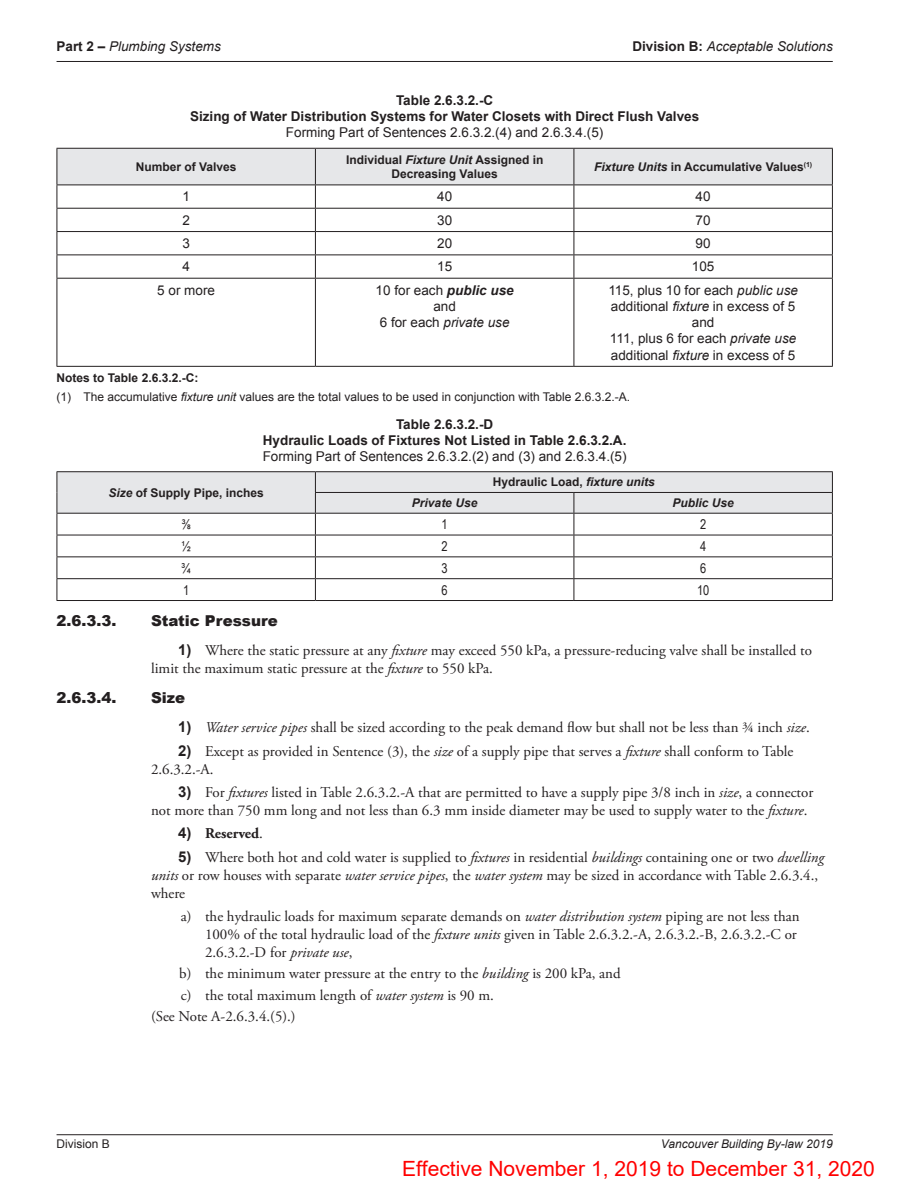
<style>
.page{position:relative;width:918px;height:1188px;background:#fff}
.page>*{position:absolute;margin:0;border:0;box-sizing:border-box;transform-origin:0 0}
.t1{font:21px "Arial";color:#f00}
.t2{font:15px/18px "Adobe Garamond Pro";color:#231f20}
.t3{font:900 15px "Arial";color:#231f20}
.t4{font:700 15px "Adobe Garamond Pro";color:#231f20}
.t5{font:13.5px/16.2px "Arial";color:#231f20;text-align:center}
.t6{font:700 13.5px/16.2px "Arial";color:#231f20;text-align:center}
.t7{font:italic 13.5px "Arial";color:#231f20}
.t8{font:13.5px "Arial Narrow";color:#231f20}
.t9{font:700 12px/14.4px "Arial";color:#231f20;text-align:center}
.t10{font:12px/19.5px "Arial";color:#231f20}
.t11{font:italic 12px "Arial";color:#231f20}
.t12{font:italic 700 12px "Arial";color:#231f20}
.s1{font-weight:700;font-style:normal}
.s2{font-style:italic}
.s3{font-weight:700;font-style:italic}
.s4{font-weight:700}
.s5{font-family:"Arial";font-weight:700}
.s6{font-family:"Arial"}
.s7{font-weight:400}
</style>
<div class="page">
<hr style="left:57px;top:61px;width:776px;height:1px;background:#231f20">
<hr style="left:57px;top:1134px;width:776px;height:1px;background:#231f20">
<hr style="left:57px;top:278px;width:258px;height:1px;background:#231f20">
<hr style="left:315px;top:278px;width:259px;height:1px;background:#231f20">
<hr style="left:574px;top:278px;width:259px;height:1px;background:#231f20">
<hr style="left:57px;top:366px;width:258px;height:1px;background:#231f20">
<hr style="left:315px;top:366px;width:259px;height:1px;background:#231f20">
<hr style="left:574px;top:366px;width:259px;height:1px;background:#231f20">
<hr style="left:57px;top:279px;width:1px;height:87px;background:#231f20">
<svg style="left:57px;top:148px;width:776px;height:130px"></svg>
<hr style="left:315px;top:279px;width:1px;height:87px;background:#231f20">
<hr style="left:574px;top:279px;width:1px;height:87px;background:#231f20">
<hr style="left:832px;top:279px;width:1px;height:87px;background:#231f20">
<hr style="left:57px;top:471px;width:258px;height:1px;background:#231f20">
<hr style="left:315px;top:471px;width:259px;height:1px;background:#231f20">
<hr style="left:574px;top:471px;width:259px;height:1px;background:#231f20">
<hr style="left:57px;top:600px;width:258px;height:1px;background:#231f20">
<hr style="left:315px;top:600px;width:259px;height:1px;background:#231f20">
<hr style="left:574px;top:600px;width:259px;height:1px;background:#231f20">
<svg style="left:57px;top:472px;width:776px;height:128px"></svg>
<p class="t7" style="left:57px;top:38px;width:166px"><span class="s1">Part 2 –</span> Plumbing Systems</p>
<p class="t7" style="left:632px;top:38px;width:202px"><span class="s1">Division B:</span> Acceptable Solutions</p>
<p class="t6" style="left:190px;top:93px;width:511px">Table 2.6.3.2.-C<br>Sizing of Water Distribution Systems for Water Closets with Direct Flush Valves</p>
<p class="t5" style="left:286px;top:125px;width:319px">Forming Part of Sentences 2.6.3.2.(4) and 2.6.3.4.(5)</p>
<p class="t9" style="left:136px;top:160px;width:102px">Number of Valves</p>
<p class="t9" style="left:346px;top:153px;width:199px">Individual <span class="s2">Fixture Unit</span> Assigned in<br>Decreasing Values</p>
<p class="t9" style="left:594px;top:160px;width:220px"><span class="s2">Fixture Units</span> in Accumulative Values<sup>(1)</sup></p>
<p class="t5" style="left:182px;top:189px;width:9px">1</p>
<p class="t5" style="left:437px;top:189px;width:17px">40</p>
<p class="t5" style="left:696px;top:189px;width:17px">40</p>
<p class="t5" style="left:182px;top:212px;width:9px">2</p>
<p class="t5" style="left:437px;top:212px;width:17px">30</p>
<p class="t5" style="left:696px;top:212px;width:17px">70</p>
<p class="t5" style="left:182px;top:235px;width:9px">3</p>
<p class="t5" style="left:437px;top:235px;width:17px">20</p>
<p class="t5" style="left:696px;top:235px;width:17px">90</p>
<p class="t5" style="left:182px;top:259px;width:9px">4</p>
<p class="t5" style="left:437px;top:259px;width:17px">15</p>
<p class="t5" style="left:692px;top:259px;width:24px">105</p>
<p class="t5" style="left:157px;top:282px;width:59px">5 or more</p>
<p class="t5" style="left:376px;top:282px;width:140px">10 for each <span class="s3">public use </span>and<br>6 for each <span class="s2">private use</span></p>
<p class="t5" style="left:608px;top:282px;width:191px">115, plus 10 for each <span class="s2">public use </span>additional <span class="s2">fixture</span> in excess of 5 and<br>111, plus 6 for each <span class="s2">private use </span>additional <span class="s2">fixture</span> in excess of 5</p>
<p class="t10" style="left:57px;top:368px;width:575px"><span class="s4">Notes to Table 2.6.3.2.-C:<br></span>(1) The accumulative <span class="s2">fixture unit</span> values are the total values to be used in conjunction with Table 2.6.3.2.-A.</p>
<p class="t6" style="left:263px;top:416px;width:365px">Table 2.6.3.2.-D<br>Hydraulic Loads of Fixtures Not Listed in Table 2.6.3.2.A.</p>
<p class="t5" style="left:263px;top:448px;width:365px">Forming Part of Sentences 2.6.3.2.(2) and (3) and 2.6.3.4.(5)</p>
<p class="t9" style="left:108px;top:486px;width:157px"><span class="s2">Size</span> of Supply Pipe, inches</p>
<p class="t9" style="left:493px;top:475px;width:164px">Hydraulic Load, <span class="s2">fixture units</span></p>
<p class="t12" style="left:412px;top:495px;width:67px">Private Use</p>
<p class="t12" style="left:672px;top:495px;width:63px">Public Use</p>
<p class="t8" style="left:182px;top:514px;width:11px">⅜</p>
<p class="t8" style="left:442px;top:514px;width:8px">1</p>
<p class="t8" style="left:700px;top:514px;width:8px">2</p>
<p class="t8" style="left:182px;top:536px;width:11px">½</p>
<p class="t8" style="left:442px;top:536px;width:8px">2</p>
<p class="t8" style="left:700px;top:536px;width:8px">4</p>
<p class="t8" style="left:182px;top:558px;width:11px">¾</p>
<p class="t8" style="left:442px;top:558px;width:8px">3</p>
<p class="t8" style="left:700px;top:558px;width:8px">6</p>
<p class="t8" style="left:183px;top:580px;width:8px">1</p>
<p class="t8" style="left:442px;top:580px;width:8px">6</p>
<p class="t8" style="left:697px;top:580px;width:14px">10</p>
<p class="t3" style="left:57px;top:610px;width:62px">2.6.3.3.</p>
<p class="t3" style="left:151px;top:610px;width:128px">Static Pressure</p>
<p class="t2" style="left:151px;top:642px;width:662px;text-indent:27px"><span class="s5">1)</span> Where the static pressure at any <span class="s2">fixture</span> may exceed 550 kPa, a pressure-reducing valve shall be installed to limit the maximum static pressure at the <span class="s2">fixture</span> to 550 kPa.</p>
<p class="t3" style="left:57px;top:687px;width:62px">2.6.3.4.</p>
<p class="t3" style="left:151px;top:687px;width:36px">Size</p>
<p class="t2" style="left:178px;top:719px;width:633px"><span class="s5">1)</span> <span class="s2">Water service pipes</span> shall be sized according to the peak demand flow but shall not be less than ¾ inch <span class="s2">size</span>.</p>
<p class="t2" style="left:151px;top:742px;width:644px;text-indent:27px"><span class="s5">2)</span> Except as provided in Sentence (3), the <span class="s2">size</span> of a supply pipe that serves a <span class="s2">fixture</span> shall conform to Table<br>2.6.3.2.-A.</p>
<p class="t2" style="left:151px;top:784px;width:664px;text-indent:27px"><span class="s5">3)</span> For <span class="s2">fixtures</span> listed in Table 2.6.3.2.-A that are permitted to have a supply pipe 3/8 inch in <span class="s2">size</span>, a connector not more than 750 mm long and not less than 6.3 mm inside diameter may be used to supply water to the <span class="s2">fixture</span>.</p>
<p class="t4" style="left:178px;top:825px;width:86px"><span class="s6">4)</span> Reserved<span class="s7">.</span></p>
<p class="t2" style="left:151px;top:849px;width:675px;text-indent:27px"><span class="s5">5)</span> Where both hot and cold water is supplied to <span class="s2">fixtures</span> in residential <span class="s2">buildings</span> containing one or two <span class="s2">dwelling units</span> or row houses with separate <span class="s2">water service pipes</span>, the <span class="s2">water system</span> may be sized in accordance with Table 2.6.3.4., where</p>
<p class="t2" style="left:205px;top:908px;width:596px;text-indent:-24px">a) the hydraulic loads for maximum separate demands on <span class="s2">water distribution system</span> piping are not less than<br>100% of the total hydraulic load of the <span class="s2">fixture units</span> given in Table 2.6.3.2.-A, 2.6.3.2.-B, 2.6.3.2.-C or<br>2.6.3.2.-D for <span class="s2">private use</span>,</p>
<p class="t2" style="left:179px;top:965px;width:443px">b) the minimum water pressure at the entry to the <span class="s2">building</span> is 200 kPa, and</p>
<p class="t2" style="left:181px;top:986px;width:315px">c) the total maximum length of <span class="s2">water system</span> is 90 m.</p>
<p class="t2" style="left:151px;top:1008px;width:146px">(See Note A-2.6.3.4.(5).)</p>
<p class="t10" style="left:57px;top:1134px;width:55px">Division B</p>
<p class="t11" style="left:661px;top:1136px;width:173px">Vancouver Building By-law 2019</p>
<h1 class="t1" style="left:402px;top:1154px;width:474px">Effective November 1, 2019 to December 31, 2020</h1>
</div>
